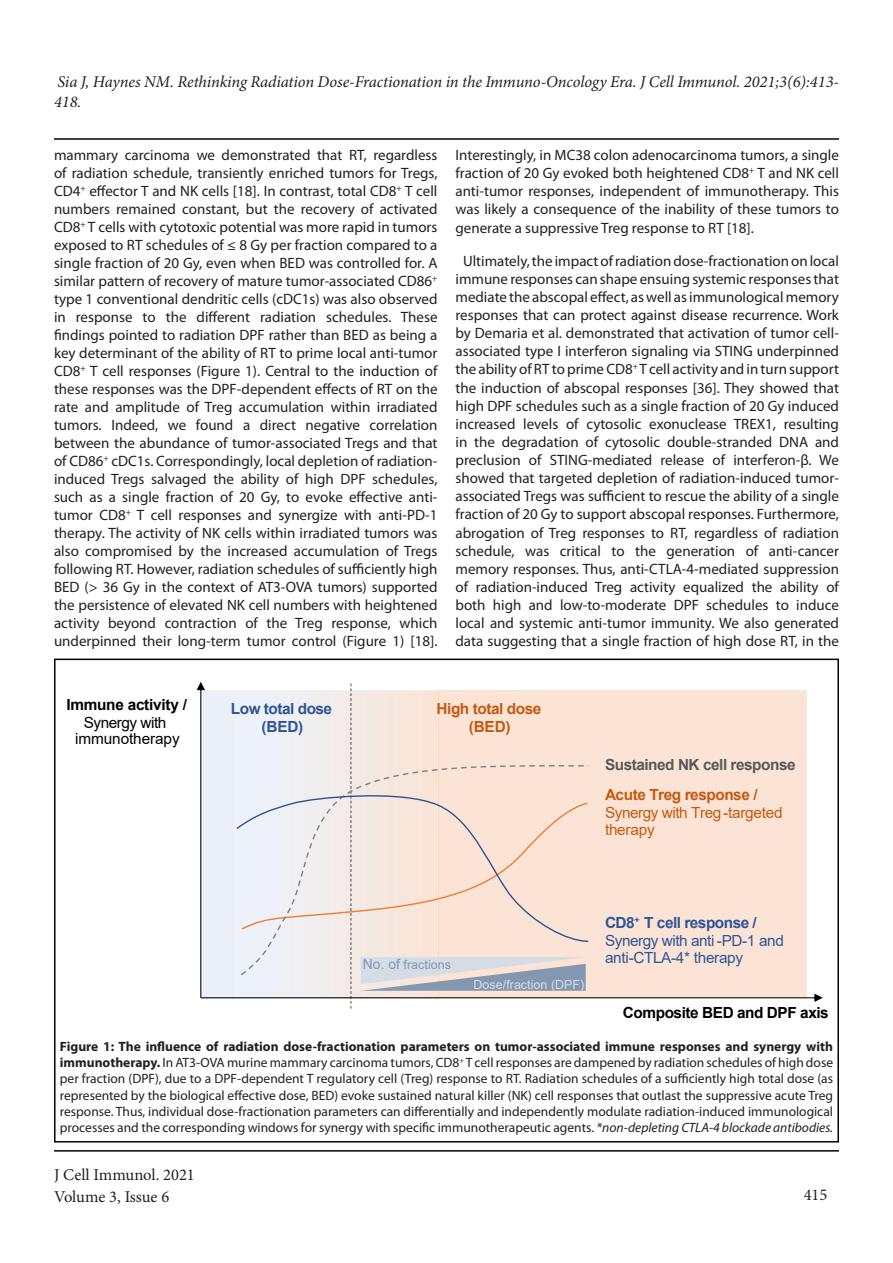
<style>
.page{position:relative;width:893px;height:1263px;background:#fff}
.page>*{position:absolute;margin:0;border:0;box-sizing:border-box;transform-origin:0 0}
.t1{font:italic 16.5px/19.8px "Minion Pro";letter-spacing:-.01em;color:#231f20}
.t2{font:16.5px/21.6px "Minion Pro";letter-spacing:-.005em;color:#231f20}
.t3{font:15.3px/18.5px "Arial";letter-spacing:-.03em;color:#2f5597}
.t4{font:700 15.3px/29.4px "Arial";letter-spacing:-.03em;color:#595959}
.t5{font:15.3px/17.4px "Arial";letter-spacing:-.005em;color:#000;text-align:center}
.t6{font:15.3px/16.8px "Arial";letter-spacing:-.015em;color:#c55a11}
.t7{font:700 15.3px "Arial";letter-spacing:-.03em;color:#000}
.t8{font:700 15.3px/18.5px "Arial";letter-spacing:-.03em;color:#c55a11;text-align:center}
.t9{font:700 15.3px/18.1px "Arial";letter-spacing:-.03em;color:#2f5597;text-align:center}
.Paragraph{font:15px/18px "Myriad Pro";color:#231f20;text-align:justify}
.t10{font:13.5px/16.2px "Myriad Pro";color:#231f20;text-align:justify}
.t11{font:12.6px "Arial";color:#d6dce5}
.t12{font:12.6px "Arial";color:#8497b0}
.s1{font-weight:700}
.s2{color:#c55a11}
.s3{font-size:13.95px}
.s4{font-style:italic}
</style>
<div class="page">
<hr style="left:54px;top:1150px;width:785px;height:1px;background:#040503">
<hr style="left:54px;top:138px;width:785px;height:2px;background:#040503">
<svg style="left:197px;top:682px;width:626px;height:326px;background:#f3e5dd"></svg>
<p class="t1" style="left:54px;top:72px;width:786px">Sia J, Haynes NM. Rethinking Radiation Dose-Fractionation in the Immuno-Oncology Era. J Cell Immunol. 2021;3(6):413-<br>418.</p>
<p class="Paragraph" style="left:54px;top:146px;width:385px">mammary carcinoma we demonstrated that RT, regardless of radiation schedule, transiently enriched tumors for Tregs, CD4<sup>+</sup> effector T and NK cells [18]. In contrast, total CD8<sup>+</sup> T cell numbers remained constant, but the recovery of activated CD8<sup>+</sup> T cells with cytotoxic potential was more rapid in tumors exposed to RT schedules of ≤ 8 Gy per fraction compared to a single fraction of 20 Gy, even when BED was controlled for. A similar pattern of recovery of mature tumor-associated CD86<sup>+ </sup>type 1 conventional dendritic cells (cDC1s) was also observed in response to the different radiation schedules. These findings pointed to radiation DPF rather than BED as being a key determinant of the ability of RT to prime local anti-tumor CD8<sup>+</sup> T cell responses (Figure 1). Central to the induction of these responses was the DPF-dependent effects of RT on the rate and amplitude of Treg accumulation within irradiated tumors. Indeed, we found a direct negative correlation between the abundance of tumor-associated Tregs and that of CD86<sup>+</sup> cDC1s. Correspondingly, local depletion of radiation&shy;induced Tregs salvaged the ability of high DPF schedules, such as a single fraction of 20 Gy, to evoke effective anti&shy;tumor CD8<sup>+</sup> T cell responses and synergize with anti-PD-1 therapy. The activity of NK cells within irradiated tumors was also compromised by the increased accumulation of Tregs following RT. However, radiation schedules of sufficiently high BED (&gt; 36 Gy in the context of AT3-OVA tumors) supported the persistence of elevated NK cell numbers with heightened activity beyond contraction of the Treg response, which underpinned their long-term tumor control (Figure 1) [18].</p>
<p class="Paragraph" style="left:455px;top:146px;width:385px">Interestingly, in MC38 colon adenocarcinoma tumors, a single fraction of 20 Gy evoked both heightened CD8<sup>+</sup> T and NK cell anti-tumor responses, independent of immunotherapy. This was likely a consequence of the inability of these tumors to generate a suppressive Treg response to RT [18].</p>
<p class="Paragraph" style="left:455px;top:251px;width:385px;text-align:center">Ultimately, the impact of radiation dose-fractionation on local immune responses can shape ensuing systemic responses that mediate the abscopal effect, as well as immunological memory responses that can protect against disease recurrence. Work by Demaria et al. demonstrated that activation of tumor cell&shy;associated type I interferon signaling via STING underpinned the ability of RT to prime CD8<sup>+</sup> T cell activity and in turn support the induction of abscopal responses [36]. They showed that high DPF schedules such as a single fraction of 20 Gy induced increased levels of cytosolic exonuclease TREX1, resulting in the degradation of cytosolic double-stranded DNA and preclusion of STING-mediated release of interferon-β. We showed that targeted depletion of radiation-induced tumor&shy;associated Tregs was sufficient to rescue the ability of a single fraction of 20 Gy to support abscopal responses. Furthermore, abrogation of Treg responses to RT, regardless of radiation schedule, was critical to the generation of anti-cancer memory responses. Thus, anti-CTLA-4-mediated suppression of radiation-induced Treg activity equalized the ability of both high and low-to-moderate DPF schedules to induce local and systemic anti-tumor immunity. We also generated data suggesting that a single fraction of high dose RT, in the</p>
<p class="t5" style="left:66px;top:695px;width:122px"><span class="s1">Immune activity /<br></span>Synergy with immunotherapy</p>
<p class="t9" style="left:231px;top:699px;width:103px">Low total dose (BED)</p>
<p class="t8" style="left:436px;top:699px;width:106px">High total dose (BED)</p>
<p class="t4" style="left:605px;top:750px;width:192px">Sustained NK cell response<br><span class="s2">Acute Treg response /</span></p>
<p class="t6" style="left:605px;top:804px;width:179px">Synergy with Treg -targeted therapy</p>
<p class="t12" style="left:363px;top:956px;width:90px"><span class="s3">No. of</span> fractions</p>
<p class="t11" style="left:474px;top:976px;width:112px">Dose/fraction (DPF)</p>
<p class="t3" style="left:605px;top:913px;width:180px"><span class="s1">CD8</span><sup>+</sup> <span class="s1">T cell response /<br></span>Synergy with anti -PD-1 and</p>
<p class="t3" style="left:605px;top:948px;width:140px">anti-CTLA-4* therapy</p>
<p class="t7" style="left:623px;top:1002px;width:207px">Composite BED and DPF axis</p>
<p class="t10" style="left:60px;top:1038px;width:775px"><span class="s1">Figure 1: The influence of radiation dose-fractionation parameters on tumor-associated immune responses and synergy with immunotherapy.</span> In AT3-OVA murine mammary carcinoma tumors, CD8<sup>+</sup> T cell responses are dampened by radiation schedules of high dose per fraction (DPF), due to a DPF-dependent T regulatory cell (Treg) response to RT. Radiation schedules of a sufficiently high total dose (as represented by the biological effective dose, BED) evoke sustained natural killer (NK) cell responses that outlast the suppressive acute Treg response. Thus, individual dose-fractionation parameters can differentially and independently modulate radiation-induced immunological processes and the corresponding windows for synergy with specific immunotherapeutic agents. <span class="s4">*non-depleting CTLA-4 blockade antibodies.</span></p>
<p class="t2" style="left:54px;top:1164px;width:142px">J Cell Immunol. 2021<br>Volume 3, Issue 6</p>
<p class="t2" style="left:804px;top:1184px;width:25px">415</p>
</div>
